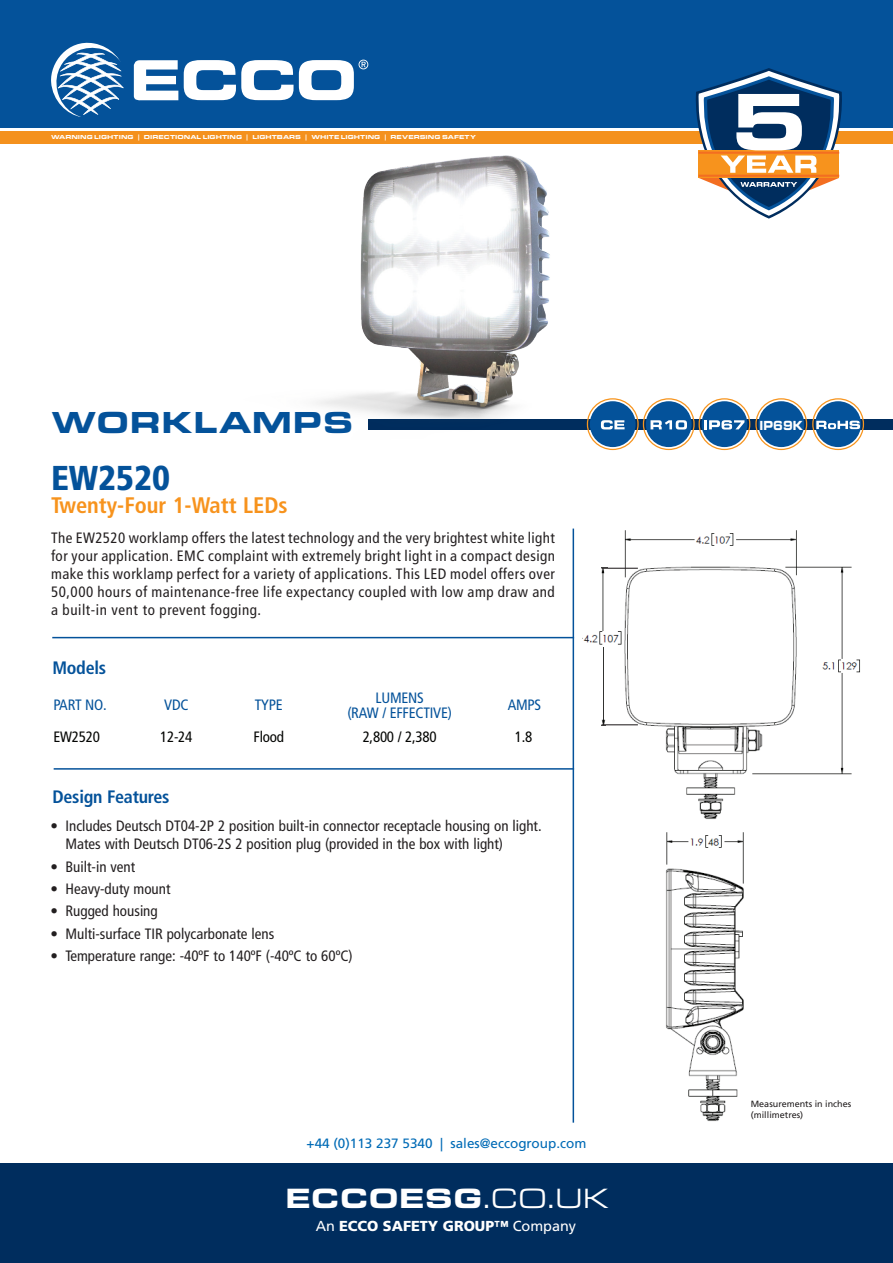
<style>
.page{position:relative;width:893px;height:1263px;background:#fff}
.page>*{position:absolute;margin:0;border:0;box-sizing:border-box;transform-origin:0 0}
.t1{font:34.5px "Frutiger LT 77 Blk Cn";color:#04529a}
.t2{font:900 31.5px "Eurostile Ext";color:#04529a}
.t3{font:900 28.95px "Eurostile Ext";color:#fff}
.t4{font:22.5px "Frutiger LT 67 Bd Cn";color:#f7931d}
.t5{font:18px "Frutiger LT 67 Bd Cn";letter-spacing:-.015em;color:#04529a}
.t6{font:15px/18px "Frutiger LT 57 Cn";color:#231f20;text-align:justify}
.t7{font:15px/15px "Frutiger LT 57 Cn";letter-spacing:-.015em;color:#04529a;text-align:center}
.t8{font:15px "Frutiger LT 57 Cn";letter-spacing:-.015em;color:#040503}
.t9{font:14.4px "Frutiger LT 75 Blk";color:#fff}
.t10{font:13.5px "Frutiger LT 55 Rm";color:#006bb6}
.t11{font:12.6px "Eurostile LT Std Bold Ex 2";color:#fff;scale:.78 1}
.t12{font:9px/10.8px "Frutiger LT 55 Rm";color:#231f20}
.t13{font:900 6px "Eurostile Ext";color:#fff}
.s1{font-family:"Frutiger LT 75 Blk";font-weight:400}
.s2{font-weight:400}
.s3{font-family:"Frutiger LT 55 Rm"}
</style>
<div class="page">
<div style="left:368px;top:419px;width:525px;height:11px;background:#002d5e"></div>
<div style="left:0;top:1163px;width:893px;height:100px;background:#002d5e"></div>
<div style="left:0;top:131px;width:893px;height:12px;background:#f4911d"></div>
<div style="left:0;top:0;width:893px;height:128px;background:#04529a"></div>
<svg style="left:134px;top:60px;width:44px;height:41px"></svg>
<svg style="left:51px;top:43px;width:73px;height:74px"></svg>
<svg style="left:184px;top:60px;width:184px;height:40px"></svg>
<hr style="left:54px;top:768px;width:520px;height:2px;background:#04529a">
<hr style="left:52px;top:637px;width:522px;height:1px;background:#04529a">
<hr style="left:573px;top:529px;width:1px;height:594px;background:#04529a">
<img style="left:203px;top:91px;width:428px;height:336px">
<svg style="left:587px;top:398px;width:277px;height:52px"></svg>
<svg style="left:696px;top:68px;width:146px;height:151px"></svg>
<img style="left:601px;top:567px;width:8px;height:64px">
<img style="left:601px;top:647px;width:4px;height:79px">
<img style="left:609px;top:530px;width:251px;height:289px">
<img style="left:582px;top:631px;width:40px;height:16px">
<img style="left:666px;top:832px;width:78px;height:289px">
<hr style="left:601px;top:724px;width:37px;height:1px;background:#231f20">
<hr style="left:601px;top:568px;width:37px;height:1px;background:#231f20">
<p class="t13" style="left:51px;top:132px;width:426px">WARNING LIGHTING <span class="s1">|</span> DIRECTIONAL LIGHTING <span class="s1">|</span> LIGHTBARS <span class="s1">|</span> WHITE LIGHTING <span class="s1">|</span> REVERSING SAFETY</p>
<h2 class="t2" style="left:51px;top:399px;width:304px">WORKLAMPS</h2>
<h1 class="t1" style="left:51px;top:458px;width:121px">EW2520</h1>
<h3 class="t4" style="left:51px;top:492px;width:238px">Twenty-Four 1-Watt LEDs</h3>
<p class="t6" style="left:51px;top:528px;width:506px">The EW2520 worklamp offers the latest technology and the very brightest white light for your application. EMC complaint with extremely bright light in a compact design make this worklamp perfect for a variety of applications. This LED model offers over 50,000 hours of maintenance-free life expectancy coupled with low amp draw and a built-in vent to prevent fogging.</p>
<p class="t5" style="left:53px;top:657px;width:55px">Models</p>
<p class="t7" style="left:53px;top:697px;width:55px">PART NO.</p>
<p class="t7" style="left:164px;top:697px;width:26px">VDC</p>
<p class="t7" style="left:255px;top:697px;width:29px">TYPE</p>
<p class="t7" style="left:347px;top:690px;width:106px">LUMENS<br>(RAW / EFFECTIVE)</p>
<p class="t7" style="left:508px;top:697px;width:35px">AMPS</p>
<p class="t8" style="left:53px;top:728px;width:48px">EW2520</p>
<p class="t8" style="left:160px;top:728px;width:34px">12-24</p>
<p class="t8" style="left:253px;top:728px;width:32px">Flood</p>
<p class="t8" style="left:363px;top:728px;width:75px">2,800 / 2,380</p>
<p class="t8" style="left:515px;top:728px;width:19px">1.8</p>
<p class="t5" style="left:53px;top:786px;width:119px">Design Features</p>
<p class="t6" style="left:65px;top:817px;width:478px;text-indent:-15px">• Includes Deutsch DT04-2P 2 position built-in connector receptacle housing on light.<br>Mates with Deutsch DT06-2S 2 position plug (provided in the box with light)</p>
<p class="t6" style="left:50px;top:857px;width:86px">• Built-in vent</p>
<p class="t6" style="left:50px;top:880px;width:122px">• Heavy-duty mount</p>
<p class="t6" style="left:50px;top:902px;width:109px">• Rugged housing</p>
<p class="t6" style="left:50px;top:924px;width:225px">• Multi-surface TIR polycarbonate lens</p>
<p class="t6" style="left:50px;top:947px;width:304px">• Temperature range: -40ºF to 140ºF (-40ºC to 60ºC)</p>
<p class="t10" style="left:307px;top:1136px;width:281px">+44 (0)113 237 5340 | sales@eccogroup.com</p>
<h3 class="t3" style="left:285px;top:1177px;width:324px">ECCOESG<span class="s2">.CO.UK</span></h3>
<p class="t9" style="left:316px;top:1218px;width:262px"><span class="s3">An</span> ECCO SAFETY GROUP™ <span class="s3">Company</span></p>
<p class="t11" style="left:760px;top:416px;width:57px">IP69K</p>
<p class="t12" style="left:751px;top:1098px;width:102px">Measurements in inches (millimetres)</p>
</div>
